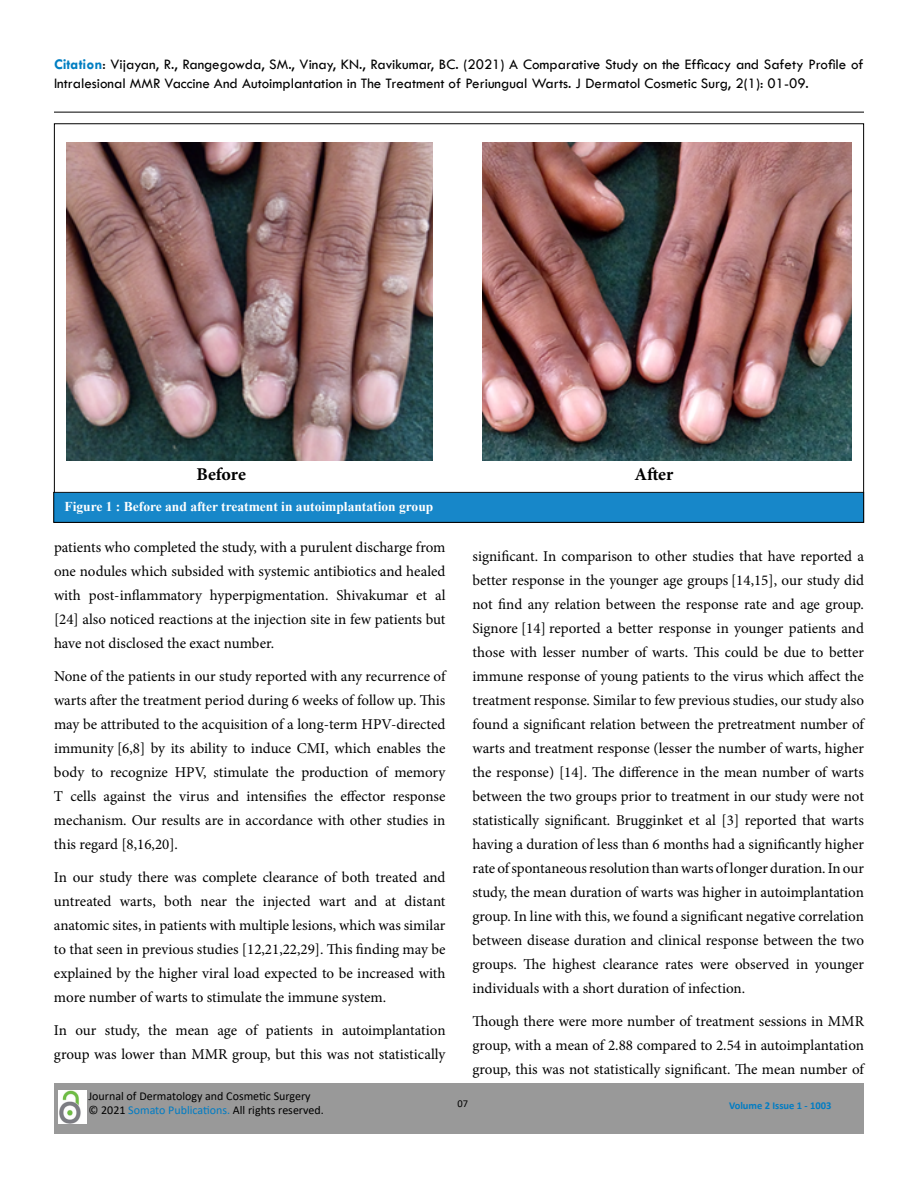
<style>
.page{position:relative;width:918px;height:1188px;background:#fff}
.page>*{position:absolute;margin:0;border:0;box-sizing:border-box;transform-origin:0 0}
.t1{font:700 18px "Minion Pro";letter-spacing:-.005em;color:#000}
.t2{font:15px/24px "Minion Pro";color:#000;text-align:justify}
.t3{font:15px/19.5px "Tw Cen";color:#000}
.t4{font:700 13.5px "Times New Roman";color:#fff}
.t5{font:12px/14.4px "Calibri";color:#000}
.t6{font:700 10.5px "Calibri";color:#007cc4}
.t7{font:10.5px "Calibri";color:#000}
.s1{font-weight:700;color:#007ec2}
.s2{color:#007cc4}
</style>
<div class="page">
<hr style="left:54px;top:112px;width:810px;height:1px;background:#000">
<div style="left:54px;top:1083px;width:810px;height:51px;background:#999"></div>
<img style="left:58px;top:1090px;width:29px;height:33px">
<img style="left:67px;top:142px;width:366px;height:319px">
<img style="left:483px;top:142px;width:368px;height:319px">
<div style="left:54px;top:492px;width:810px;height:30px;background:#1787c9"></div>
<div style="left:53px;top:492px;width:811px;height:31px;border:1px solid #000"></div>
<p class="t3" style="left:54px;top:54px;width:811px"><span class="s1">Citation</span>: Vijayan, R., Rangegowda, SM., Vinay, KN., Ravikumar, BC. (2021) A Comparative Study on the Efficacy and Safety Profile of<br>Intralesional MMR Vaccine And Autoimplantation in The Treatment of Periungual Warts. J Dermatol Cosmetic Surg, 2(1): 01-09.</p>
<p class="t1" style="left:196px;top:461px;width:51px">Before</p>
<p class="t1" style="left:634px;top:461px;width:40px">After</p>
<p class="t4" style="left:64px;top:496px;width:370px">Figure 1 : Before and after treatment in autoimplantation group</p>
<p class="t2" style="left:54px;top:536px;width:393px">patients who completed the study, with a purulent discharge from one nodules which subsided with systemic antibiotics and healed with post-inflammatory hyperpigmentation. Shivakumar et al [24] also noticed reactions at the injection site in few patients but have not disclosed the exact number.</p>
<p class="t2" style="left:54px;top:665px;width:393px">None of the patients in our study reported with any recurrence of warts after the treatment period during 6 weeks of follow up. This may be attributed to the acquisition of a long-term HPV-directed immunity [6,8] by its ability to induce CMI, which enables the body to recognize HPV, stimulate the production of memory T cells against the virus and intensifies the effector response mechanism. Our results are in accordance with other studies in this regard [8,16,20].</p>
<p class="t2" style="left:54px;top:866px;width:393px">In our study there was complete clearance of both treated and untreated warts, both near the injected wart and at distant anatomic sites, in patients with multiple lesions, which was similar to that seen in previous studies [12,21,22,29]. This finding may be explained by the higher viral load expected to be increased with more number of warts to stimulate the immune system.</p>
<p class="t2" style="left:54px;top:1019px;width:393px">In our study, the mean age of patients in autoimplantation group was lower than MMR group, but this was not statistically</p>
<p class="t2" style="left:472px;top:545px;width:393px">significant. In comparison to other studies that have reported a better response in the younger age groups [14,15], our study did not find any relation between the response rate and age group.<br>Signore [14] reported a better response in younger patients and those with lesser number of warts. This could be due to better immune response of young patients to the virus which affect the treatment response. Similar to few previous studies, our study also found a significant relation between the pretreatment number of warts and treatment response (lesser the number of warts, higher the response) [14]. The difference in the mean number of warts between the two groups prior to treatment in our study were not statistically significant. Brugginket et al [3] reported that warts having a duration of less than 6 months had a significantly higher rate of spontaneous resolution than warts of longer duration. In our study, the mean duration of warts was higher in autoimplantation group. In line with this, we found a significant negative correlation between disease duration and clinical response between the two groups. The highest clearance rates were observed in younger individuals with a short duration of infection.</p>
<p class="t2" style="left:473px;top:1010px;width:393px">Though there were more number of treatment sessions in MMR group, with a mean of 2.88 compared to 2.54 in autoimplantation group, this was not statistically significant. The mean number of</p>
<p class="t5" style="left:88px;top:1088px;width:237px">Journal of Dermatology and Cosmetic Surgery<br>© 2021 <span class="s2">Somato Publications.</span> All rights reserved.</p>
<p class="t7" style="left:457px;top:1096px;width:12px">07</p>
<p class="t6" style="left:729px;top:1098px;width:104px">Volume 2 Issue 1 - 1003</p>
</div>
